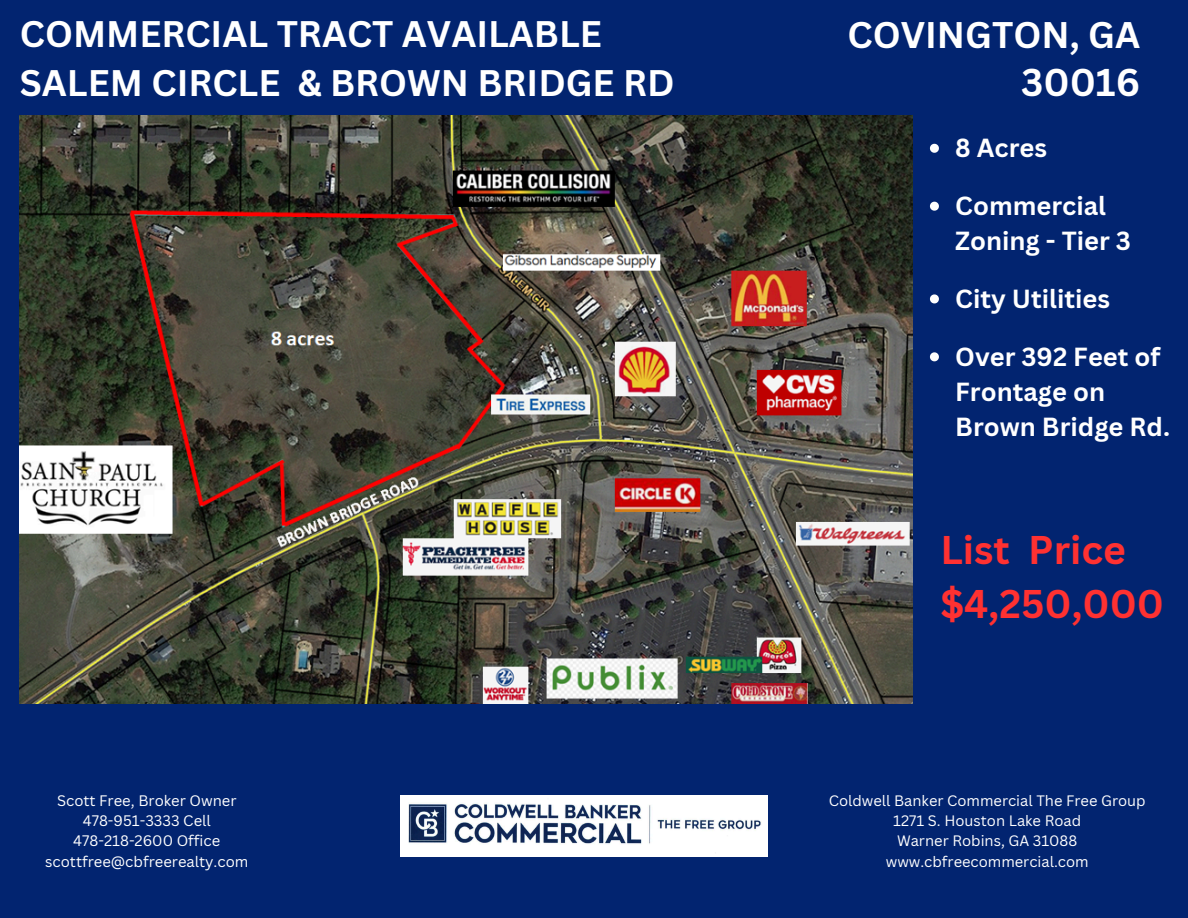
<style>
.page{position:relative;width:1188px;height:918px;background:#022470}
.page>*{position:absolute;margin:0;border:0;box-sizing:border-box;transform-origin:0 0}
.t1{font:700 39px/54px "Canva Sans";color:#ff3131}
.t2{font:700 37.65px "Canva Sans";color:#fff}
.t3{font:700 36.15px "Canva Sans";color:#fff}
.t4{font:700 36px/49.5px "Canva Sans";color:#fff}
.t5{font:700 25.5px/34.8px "Canva Sans";color:#fff}
.t6{font:14.85px "Canva Sans";color:#fff}
.t7{font:14.7px "Canva Sans";color:#fff}
</style>
<div class="page">
<img style="left:400px;top:796px;width:367px;height:60px">
<img style="left:20px;top:115px;width:892px;height:589px">
<svg style="left:930px;top:144px;width:9px;height:9px"></svg>
<svg style="left:930px;top:202px;width:9px;height:9px"></svg>
<svg style="left:930px;top:294px;width:9px;height:9px"></svg>
<svg style="left:930px;top:352px;width:9px;height:9px"></svg>
<h3 class="t4" style="left:20px;top:8px;width:656px">COMMERCIAL TRACT AVAILABLE<br>SALEM CIRCLE &amp; BROWN BRIDGE RD</h3>
<h2 class="t6" style="left:57px;top:790px;width:181px">Scott Free, Broker Owner</h2>
<h2 class="t6" style="left:83px;top:810px;width:130px">478-951-3333 Cell</h2>
<h3 class="t6" style="left:73px;top:831px;width:149px">478-218-2600 Office</h3>
<p class="t6" style="left:45px;top:851px;width:205px">scottfree@cbfreerealty.com</p>
<p class="t3" style="left:847px;top:9px;width:294px">COVINGTON, GA</p>
<p class="t2" style="left:1021px;top:56px;width:121px">30016</p>
<p class="t5" style="left:955px;top:130px;width:93px">8 Acres</p>
<p class="t5" style="left:955px;top:188px;width:177px">Commercial<br>Zoning - Tier 3</p>
<p class="t5" style="left:955px;top:281px;width:156px">City Utilities</p>
<p class="t5" style="left:955px;top:339px;width:216px">Over 392 Feet of<br>Frontage on<br>Brown Bridge Rd.</p>
<p class="t1" style="left:940px;top:522px;width:225px">List Price $4,250,000</p>
<p class="t7" style="left:829px;top:790px;width:318px">Coldwell Banker Commercial The Free Group</p>
<p class="t7" style="left:893px;top:811px;width:189px">1271 S. Houston Lake Road</p>
<p class="t7" style="left:897px;top:831px;width:182px">Warner Robins, GA 31088</p>
<p class="t7" style="left:886px;top:851px;width:204px">www.cbfreecommercial.com</p>
</div>
